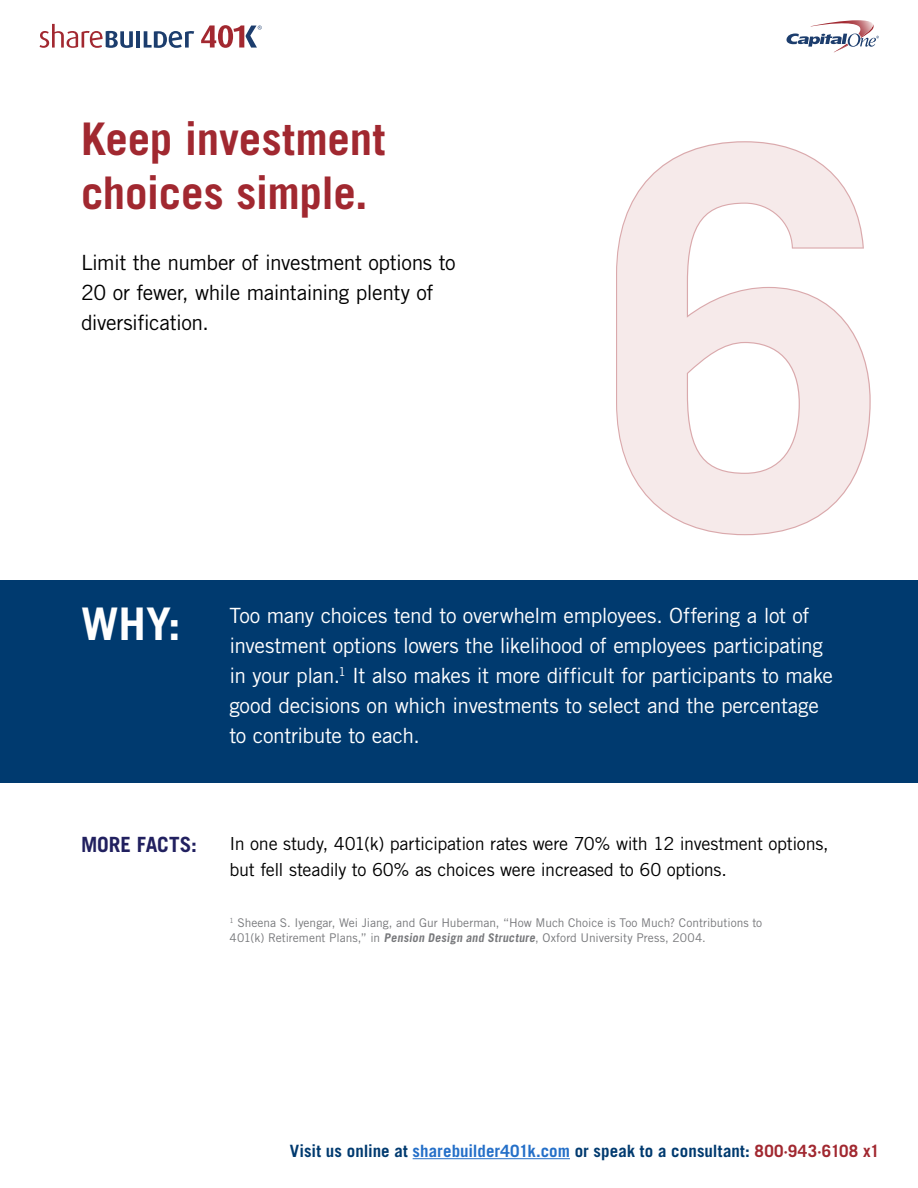
<style>
.page{position:relative;width:918px;height:1188px;background:#fff}
.page>*{position:absolute;margin:0;border:0;box-sizing:border-box;transform-origin:0 0}
.t1{font:700 528px "Trade Gothic LT Std";color:#f6eaea}
.t2{font:700 45px/54px "Trade Gothic LT Std";letter-spacing:-.01em;color:#a12830}
.t3{font:700 45px "Trade Gothic LT Std";color:#fff}
.t4{font:21px/30px "Trade Gothic LT Std";letter-spacing:-.02em;color:#fff}
.t5{font:21px/30px "Trade Gothic LT Std";letter-spacing:-.02em;color:#000}
.t6{font:700 21px "Trade Gothic LT Std";color:#21205f}
.t7{font:18px/25.5px "Trade Gothic LT Std";letter-spacing:-.02em;color:#000}
.t8{font:700 16.95px "Trade Gothic LT Std";letter-spacing:.005em;color:#003a6f}
.t9{font:12px/15px "Trade Gothic LT Std";color:#77787b}
.s1{font-weight:700}
.s2{color:#246fc8}
.s3{color:#a12830}
</style>
<div class="page">
<svg style="left:786px;top:20px;width:93px;height:32px"></svg>
<hr style="left:137px;top:31px;width:3px;height:17px;background:#1c3d6d">
<svg style="left:144px;top:31px;width:50px;height:17px"></svg>
<svg style="left:40px;top:24px;width:93px;height:24px"></svg>
<svg style="left:201px;top:25px;width:61px;height:23px"></svg>
<hr style="left:413px;top:1158px;width:157px;height:1px;background:#246fc8">
<div style="left:0;top:580px;width:918px;height:203px;background:#003a6f"></div>
<svg style="left:616px;top:141px;width:255px;height:395px"></svg>
<h2 class="t2" style="left:81px;top:112px;width:306px">Keep investment choices simple.</h2>
<p class="t5" style="left:81px;top:247px;width:376px">Limit the number of investment options to<br>20 or fewer, while maintaining plenty of diversification.</p>
<h1 class="t1" style="left:598px;top:16px;width:295px">6</h1>
<h2 class="t3" style="left:81px;top:596px;width:101px">WHY:</h2>
<p class="t4" style="left:229px;top:600px;width:605px">Too many choices tend to overwhelm employees. Offering a lot of investment options lowers the likelihood of employees participating in your plan.<sup>1</sup> It also makes it more difficult for participants to make good decisions on which investments to select and the percentage to contribute to each.</p>
<p class="t6" style="left:81px;top:832px;width:118px">MORE FACTS:</p>
<p class="t7" style="left:230px;top:831px;width:601px">In one study, 401(k) participation rates were 70% with 12 investment options, but fell steadily to 60% as choices were increased to 60 options.</p>
<p class="t9" style="left:230px;top:915px;width:534px"><sup>1</sup> Sheena S. Iyengar, Wei Jiang, and Gur Huberman, “How Much Choice is Too Much? Contributions to<br>401(k) Retirement Plans,” in <span class="s1">Pension Design and Structure</span>, Oxford University Press, 2004.</p>
<p class="t8" style="left:290px;top:1141px;width:591px">Visit us online at <span class="s2">sharebuilder401k.com</span> or speak to a consultant: <span class="s3">800·943·6108 x1</span></p>
</div>
